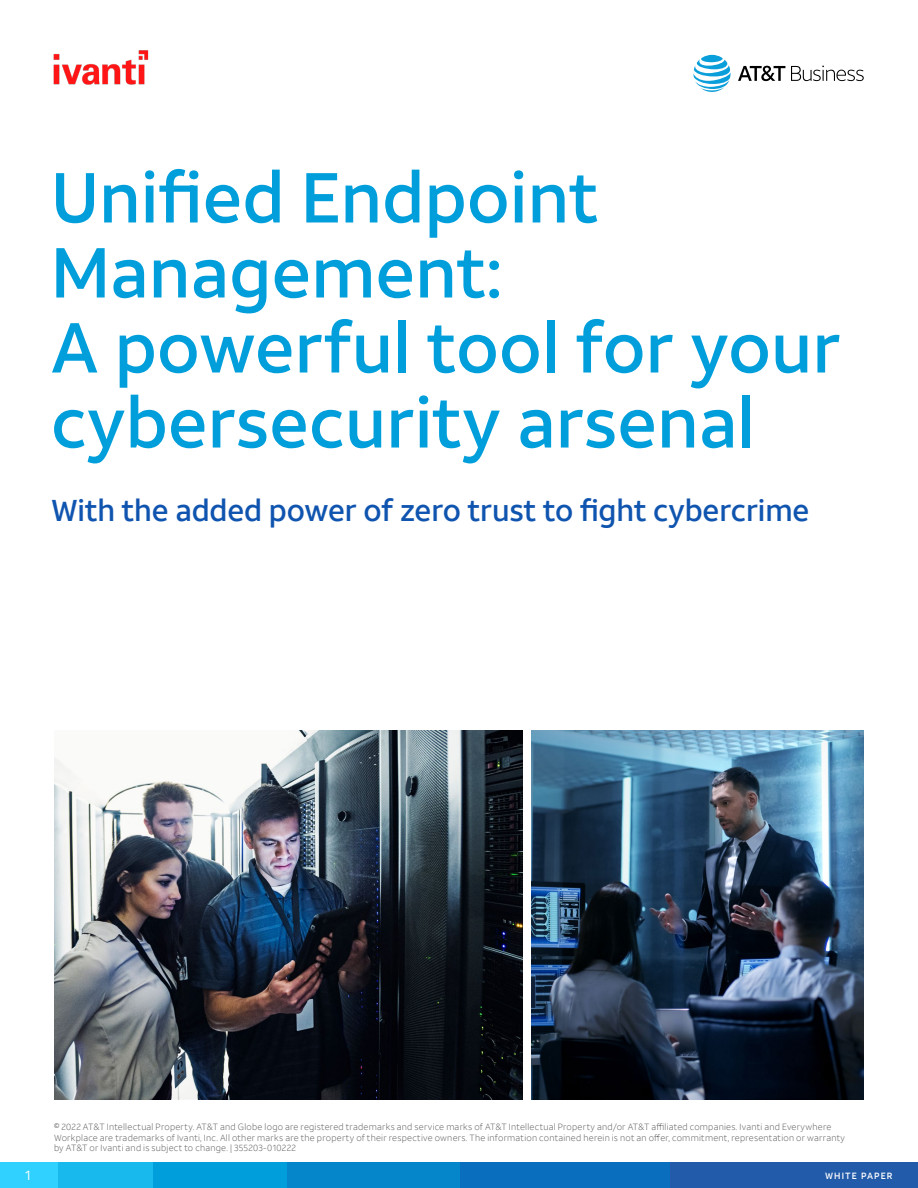
<style>
.page{position:relative;width:918px;height:1188px;background:#fff}
.page>*{position:absolute;margin:0;border:0;box-sizing:border-box;transform-origin:0 0}
.t1{font:500 70.5px/75px "ATT Aleck Sans";color:#009fdb}
.t2{font:500 30px "ATT Aleck Sans";letter-spacing:-.005em;color:#0f54af}
.t3{font:13.5px "ATT Aleck Sans";color:#fff}
.t4{font:300 9px/10.8px "ATT Aleck Sans";letter-spacing:.03em;color:#5a5a5a}
.t5{font:500 9px "ATT Aleck Sans";letter-spacing:.12em;color:#fff}
</style>
<div class="page">
<div style="left:669px;top:1163px;width:249px;height:25px;background:#225ba9"></div>
<div style="left:459px;top:1163px;width:211px;height:25px;background:#0a6ebe"></div>
<div style="left:287px;top:1163px;width:172px;height:25px;background:#0586cb"></div>
<div style="left:153px;top:1163px;width:134px;height:25px;background:#009fdb"></div>
<div style="left:57px;top:1163px;width:96px;height:25px;background:#18b9ed"></div>
<div style="left:0;top:1162px;width:57px;height:26px;background:#30d1ff"></div>
<svg style="left:693px;top:55px;width:38px;height:37px"></svg>
<svg style="left:738px;top:66px;width:47px;height:15px"></svg>
<svg style="left:791px;top:66px;width:73px;height:15px"></svg>
<img style="left:53px;top:50px;width:96px;height:35px">
<img style="left:54px;top:730px;width:469px;height:370px">
<img style="left:532px;top:730px;width:332px;height:369px">
<h1 class="t1" style="left:51px;top:160px;width:791px">Unified Endpoint<br>Management:<br>A powerful tool for your cybersecurity arsenal</h1>
<h2 class="t2" style="left:51px;top:492px;width:760px">With the added power of zero trust to fight cybercrime</h2>
<p class="t4" style="left:54px;top:1121px;width:793px">© 2022 AT&amp;T Intellectual Property. AT&amp;T and Globe logo are registered trademarks and service marks of AT&amp;T Intellectual Property and/or AT&amp;T affiliated companies. Ivanti and Everywhere<br>Workplace are trademarks of Ivanti, Inc. All other marks are the property of their respective owners. The information contained herein is not an offer, commitment, representation or warranty by AT&amp;T or Ivanti and is subject to change. | 355203-010222</p>
<h3 class="t3" style="left:25px;top:1167px;width:7px">1</h3>
<p class="t5" style="left:825px;top:1170px;width:69px">WHITE PAPER</p>
</div>
